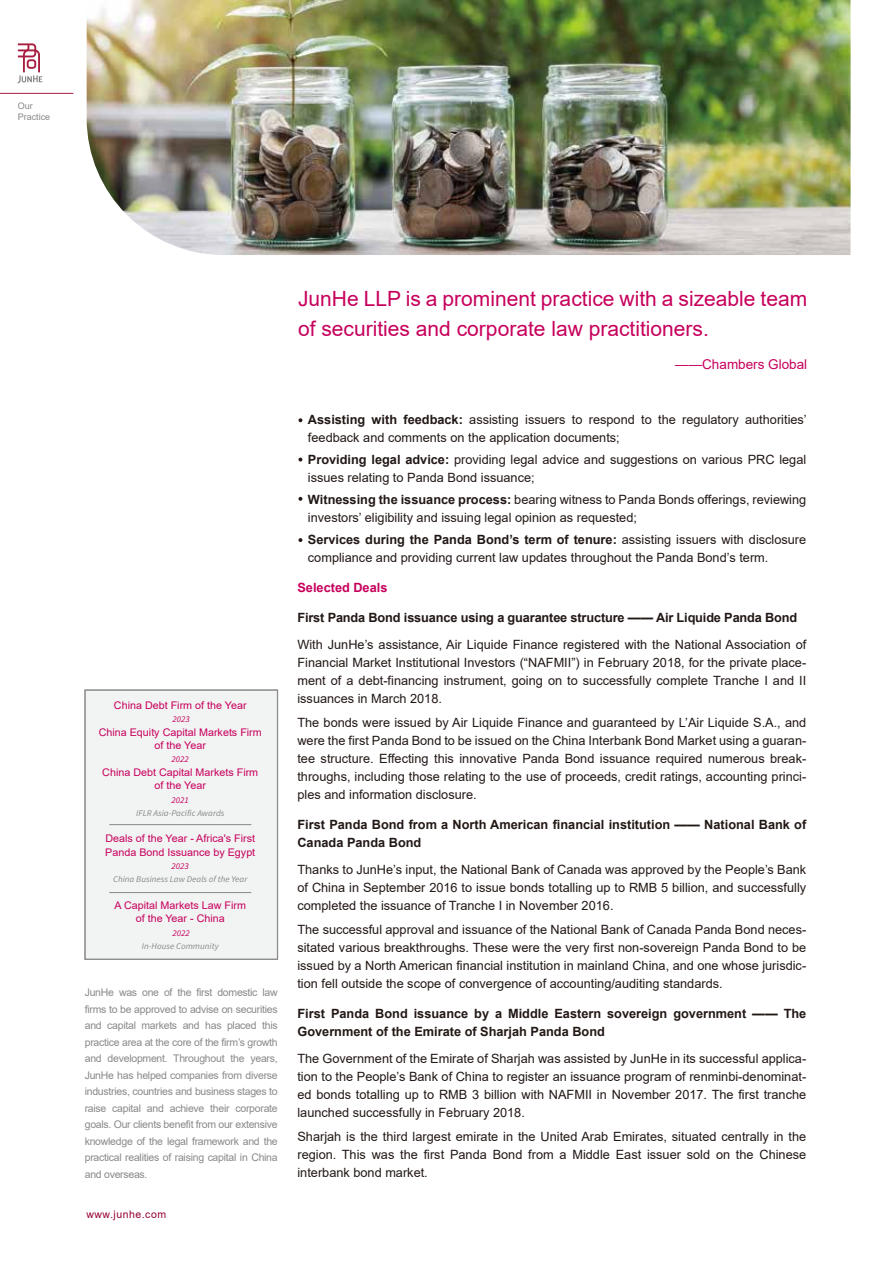
<style>
.page{position:relative;width:893px;height:1263px;background:#fff}
.page>*{position:absolute;margin:0;border:0;box-sizing:border-box;transform-origin:0 0}
.t1{font:21px/30px "Arial";color:#c7005c}
.t2{font:13.5px "Arial";color:#c7005c}
.t3{font:12.75px/18px "Arial";color:#221815;text-align:justify}
.t4{font:700 12.75px/18px "Arial";color:#221815}
.t5{font:700 12.75px "Arial";color:#c7005c}
.t6{font:10.5px/16.5px "Arial";letter-spacing:-.025em;color:#898989;text-align:justify}
.t7{font:10.5px/13.5px "Arial";color:#c7005c;text-align:center}
.t8{font:10.5px "Arial";letter-spacing:.05em;color:#930038}
.t9{font:9px/10.8px "Arial";color:#898989}
.t10{font:italic 8.85px "Source Sans Pro";color:#898989}
.t11{font:italic 8.85px "Source Sans Pro";color:#c7005c}
.s1{font-weight:700}
</style>
<div class="page">
<img style="left:87px;top:0;width:764px;height:255px">
<svg style="left:298px;top:418px;width:4px;height:4px"></svg>
<svg style="left:298px;top:458px;width:4px;height:3px"></svg>
<svg style="left:298px;top:497px;width:4px;height:4px"></svg>
<svg style="left:298px;top:538px;width:4px;height:4px"></svg>
<hr style="left:0;top:93px;width:73px;height:1px;background:#a71e41">
<svg style="left:18px;top:43px;width:24px;height:40px"></svg>
<div style="left:85px;top:690px;width:193px;height:269px;background:#f2f3f3"></div>
<div style="left:85px;top:690px;width:193px;height:269px;border:1px solid #898989"></div>
<hr style="left:109px;top:892px;width:142px;height:1px;background:#898989">
<hr style="left:109px;top:824px;width:142px;height:1px;background:#898989">
<p class="t9" style="left:18px;top:100px;width:34px">Our<br>Practice</p>
<p class="t7" style="left:114px;top:698px;width:134px">China Debt Firm of the Year</p>
<p class="t11" style="left:173px;top:713px;width:19px">2023</p>
<p class="t7" style="left:99px;top:725px;width:165px">China Equity Capital Markets Firm of the Year</p>
<p class="t11" style="left:172px;top:754px;width:19px">2022</p>
<p class="t7" style="left:102px;top:765px;width:157px">China Debt Capital Markets Firm of the Year</p>
<p class="t11" style="left:172px;top:794px;width:19px">2021</p>
<p class="t10" style="left:136px;top:807px;width:90px">IFLR Asia-Pacific Awards</p>
<p class="t7" style="left:105px;top:832px;width:152px;text-align:left">Deals of the Year - Africa's First<br>Panda Bond Issuance by Egypt</p>
<p class="t11" style="left:172px;top:860px;width:19px">2023</p>
<p class="t10" style="left:113px;top:874px;width:136px">China Business Law Deals of the Year</p>
<p class="t7" style="left:115px;top:898px;width:133px">A Capital Markets Law Firm of the Year - China</p>
<p class="t11" style="left:173px;top:927px;width:19px">2022</p>
<p class="t10" style="left:142px;top:940px;width:78px">In-House Community</p>
<p class="t6" style="left:85px;top:984px;width:195px">JunHe was one of the first domestic law firms to be approved to advise on securities and capital markets and has placed this practice area at the core of the firm’s growth and development. Throughout the years, JunHe has helped companies from diverse industries, countries and business stages to raise capital and achieve their corporate goals. Our clients benefit from our extensive knowledge of the legal framework and the practical realities of raising capital in China and overseas.</p>
<p class="t8" style="left:86px;top:1207px;width:81px">www.junhe.com</p>
<h1 class="t1" style="left:298px;top:283px;width:511px">JunHe LLP is a prominent practice with a sizeable team of securities and corporate law practitioners.</h1>
<p class="t2" style="left:675px;top:354px;width:134px">——Chambers Global</p>
<p class="t3" style="left:308px;top:411px;width:500px"><span class="s1">Assisting with feedback:</span> assisting issuers to respond to the regulatory authorities’ feedback and comments on the application documents;</p>
<p class="t3" style="left:308px;top:451px;width:500px"><span class="s1">Providing legal advice:</span> providing legal advice and suggestions on various PRC legal issues relating to Panda Bond issuance;</p>
<p class="t3" style="left:308px;top:490px;width:500px"><span class="s1">Witnessing the issuance process:</span> bearing witness to Panda Bonds offerings, reviewing investors’ eligibility and issuing legal opinion as requested;</p>
<p class="t3" style="left:308px;top:530px;width:500px"><span class="s1">Services during the Panda Bond’s term of tenure:</span> assisting issuers with disclosure compliance and providing current law updates throughout the Panda Bond’s term.</p>
<p class="t5" style="left:297px;top:578px;width:92px">Selected Deals</p>
<p class="t4" style="left:297px;top:609px;width:501px">First Panda Bond issuance using a guarantee structure —— Air Liquide Panda Bond</p>
<p class="t3" style="left:297px;top:635px;width:510px">With JunHe’s assistance, Air Liquide Finance registered with the National Association of Financial Market Institutional Investors (“NAFMII”) in February 2018, for the private place&shy;ment of a debt-financing instrument, going on to successfully complete Tranche I and II issuances in March 2018.</p>
<p class="t3" style="left:297px;top:713px;width:510px">The bonds were issued by Air Liquide Finance and guaranteed by L’Air Liquide S.A., and were the first Panda Bond to be issued on the China Interbank Bond Market using a guaran&shy;tee structure. Effecting this innovative Panda Bond issuance required numerous break&shy;throughs, including those relating to the use of proceeds, credit ratings, accounting princi&shy;ples and information disclosure.</p>
<p class="t4" style="left:297px;top:816px;width:510px">First Panda Bond from a North American financial institution —— National Bank of<br>Canada Panda Bond</p>
<p class="t3" style="left:297px;top:860px;width:510px">Thanks to JunHe’s input, the National Bank of Canada was approved by the People’s Bank of China in September 2016 to issue bonds totalling up to RMB 5 billion, and successfully completed the issuance of Tranche I in November 2016.</p>
<p class="t3" style="left:297px;top:920px;width:510px">The successful approval and issuance of the National Bank of Canada Panda Bond neces&shy;sitated various breakthroughs. These were the very first non-sovereign Panda Bond to be issued by a North American financial institution in mainland China, and one whose jurisdic&shy;tion fell outside the scope of convergence of accounting/auditing standards.</p>
<p class="t4" style="left:297px;top:1005px;width:510px">First Panda Bond issuance by a Middle Eastern sovereign government —— The<br>Government of the Emirate of Sharjah Panda Bond</p>
<p class="t3" style="left:297px;top:1049px;width:510px">The Government of the Emirate of Sharjah was assisted by JunHe in its successful applica&shy;tion to the People’s Bank of China to register an issuance program of renminbi-denominat&shy;ed bonds totalling up to RMB 3 billion with NAFMII in November 2017. The first tranche launched successfully in February 2018.</p>
<p class="t3" style="left:297px;top:1127px;width:510px">Sharjah is the third largest emirate in the United Arab Emirates, situated centrally in the region. This was the first Panda Bond from a Middle East issuer sold on the Chinese interbank bond market.</p>
</div>
